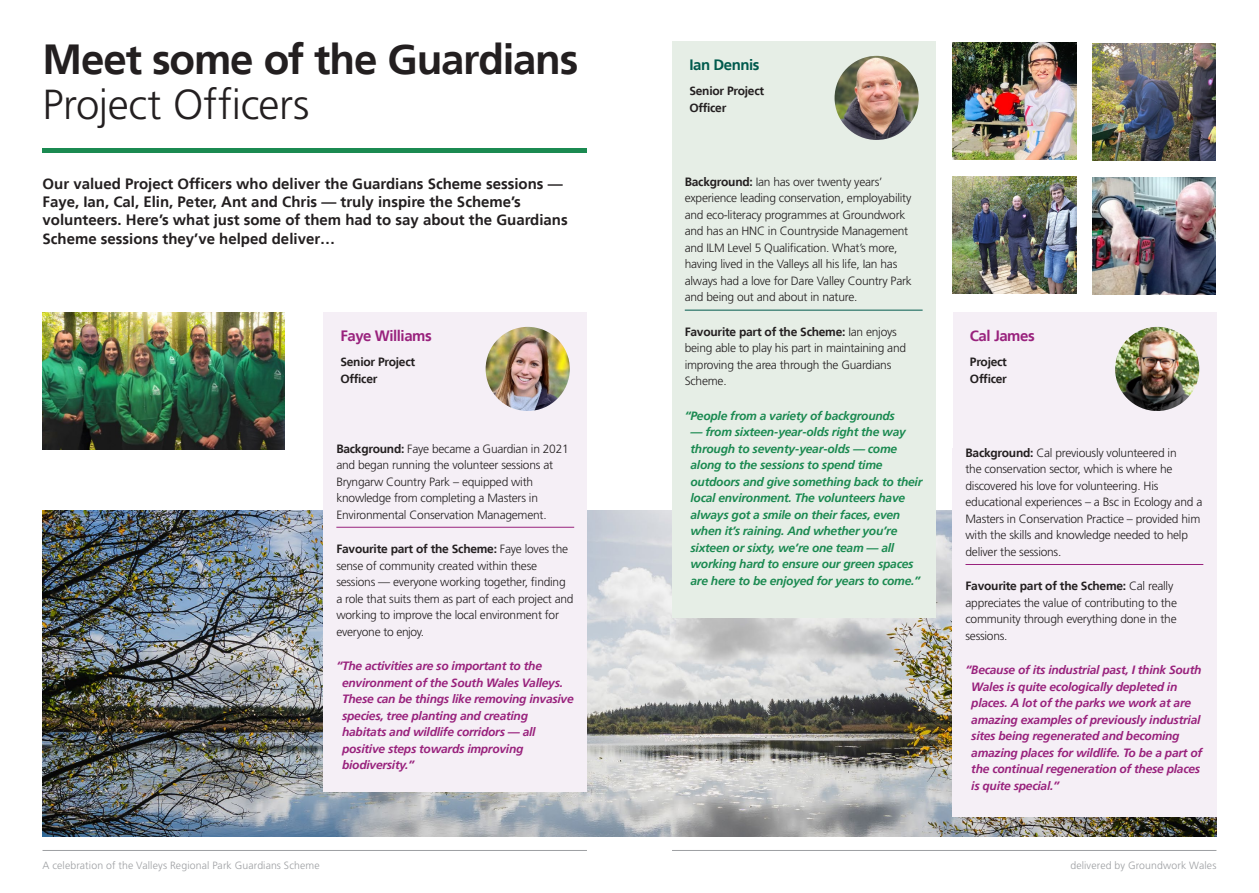
<style>
.page{position:relative;width:1259px;height:893px;background:#fff}
.page>*{position:absolute;margin:0;border:0;box-sizing:border-box;transform-origin:0 0}
.Section_Headers{font:700 42px/45px "Frutiger LT";letter-spacing:-.03em;color:#231f20}
.t1{font:700 15px/18px "Frutiger LT";color:#231f20}
.t2{font:700 15px "Frutiger LT";letter-spacing:-.03em;color:#99227d}
.t3{font:700 15px "Frutiger LT";letter-spacing:-.03em;color:#005a4d}
.t4{font:300 12px/16.5px "Frutiger LT Std";letter-spacing:-.02em;color:#231f20}
.t5{font:italic 700 12px/16.5px "Frutiger LT";letter-spacing:-.02em;color:#99227d}
.t6{font:italic 700 12px/16.5px "Frutiger LT";letter-spacing:-.02em;color:#1b8a51}
.t7{font:700 12px/16.5px "Frutiger LT";letter-spacing:-.02em;color:#231f20}
.t8{font:300 10.5px "Frutiger LT Std";letter-spacing:.01em;color:#9d9fa2}
.s1{font-family:"Frutiger LT Std";font-weight:300}
.s2{font-family:"Frutiger LT";font-weight:700}
</style>
<div class="page">
<div style="left:672px;top:42px;width:263px;height:136px;background:#e6eee6"></div>
<img style="left:43px;top:511px;width:1173px;height:326px">
<div style="left:953px;top:313px;width:263px;height:504px;background:#f5eff6"></div>
<div style="left:672px;top:177px;width:263px;height:441px;background:#e6eee6"></div>
<hr style="left:685px;top:310px;width:237px;height:1px;background:#005a4d">
<div style="left:952px;top:448px;width:264px;height:369px;background:#f5eff6"></div>
<hr style="left:965px;top:564px;width:238px;height:1px;background:#99227d">
<img style="left:1092px;top:44px;width:123px;height:116px">
<img style="left:1092px;top:178px;width:123px;height:117px">
<img style="left:953px;top:43px;width:123px;height:116px">
<img style="left:953px;top:177px;width:123px;height:116px">
<hr style="left:43px;top:149px;width:544px;height:4px;background:#1b8a51">
<div style="left:323px;top:313px;width:264px;height:135px;background:#f5eff6"></div>
<img style="left:485px;top:327px;width:85px;height:84px;border-radius:42px">
<img style="left:834px;top:56px;width:84px;height:84px;border-radius:42px">
<img style="left:1115px;top:327px;width:84px;height:84px;border-radius:42px">
<div style="left:324px;top:443px;width:263px;height:349px;background:#f5eff6"></div>
<hr style="left:336px;top:527px;width:238px;height:1px;background:#99227d">
<img style="left:43px;top:313px;width:242px;height:136px">
<hr style="left:43px;top:850px;width:544px;height:1px;background:#9d9fa2">
<hr style="left:672px;top:850px;width:544px;height:1px;background:#9d9fa2">
<p class="Section_Headers" style="left:43px;top:37px;width:537px">Meet some of the Guardians<br><span class="s1">Project Officers</span></p>
<p class="t3" style="left:689px;top:56px;width:72px">Ian Dennis</p>
<p class="t7" style="left:689px;top:83px;width:76px">Senior Project<br>Officer</p>
<p class="t1" style="left:43px;top:175px;width:527px">Our valued Project Officers who deliver the Guardians Scheme sessions — Faye, Ian, Cal, Elin, Peter, Ant and Chris — truly inspire the Scheme’s volunteers. Here’s what just some of them had to say about the Guardians Scheme sessions they’ve helped deliver…</p>
<p class="t2" style="left:340px;top:327px;width:93px">Faye Williams</p>
<p class="t7" style="left:340px;top:354px;width:76px">Senior Project<br>Officer</p>
<p class="t4" style="left:336px;top:440px;width:234px"><span class="s2">Background:</span> Faye became a Guardian in 2021 and began running the volunteer sessions at Bryngarw Country Park – equipped with knowledge from completing a Masters in Environmental Conservation Management.</p>
<p class="t4" style="left:336px;top:541px;width:239px"><span class="s2">Favourite part of the Scheme:</span> Faye loves the sense of community created within these sessions — everyone working together, finding a role that suits them as part of each project and working to improve the local environment for everyone to enjoy.</p>
<p class="t5" style="left:342px;top:658px;width:233px;text-indent:-6px">“The activities are so important to the environment of the South Wales Valleys.<br>These can be things like removing invasive species, tree planting and creating habitats and wildlife corridors — all positive steps towards improving biodiversity.”</p>
<p class="t4" style="left:685px;top:174px;width:229px"><span class="s2">Background:</span> Ian has over twenty years’ experience leading conservation, employability and eco-literacy programmes at Groundwork and has an HNC in Countryside Management and ILM Level 5 Qualification. What’s more, having lived in the Valleys all his life, Ian has always had a love for Dare Valley Country Park and being out and about in nature.</p>
<p class="t4" style="left:685px;top:324px;width:223px"><span class="s2">Favourite part of the Scheme:</span> Ian enjoys being able to play his part in maintaining and improving the area through the Guardians Scheme.</p>
<p class="t6" style="left:685px;top:408px;width:212px">“People from a variety of backgrounds</p>
<p class="t6" style="left:690px;top:424px;width:233px">— from sixteen-year-olds right the way through to seventy-year-olds — come along to the sessions to spend time outdoors and give something back to their local environment. The volunteers have always got a smile on their faces, even when it’s raining. And whether you’re sixteen or sixty, we’re one team — all working hard to ensure our green spaces are here to be enjoyed for years to come.”</p>
<p class="t2" style="left:970px;top:327px;width:66px">Cal James</p>
<p class="t7" style="left:970px;top:354px;width:39px">Project<br>Officer</p>
<p class="t4" style="left:965px;top:444px;width:238px"><span class="s2">Background:</span> Cal previously volunteered in<br>the conservation sector, which is where he discovered his love for volunteering. His educational experiences – a Bsc in Ecology and a Masters in Conservation Practice – provided him with the skills and knowledge needed to help deliver the sessions.</p>
<p class="t4" style="left:965px;top:578px;width:213px"><span class="s2">Favourite part of the Scheme:</span> Cal really appreciates the value of contributing to the community through everything done in the sessions.</p>
<p class="t5" style="left:971px;top:662px;width:232px;text-indent:-6px">“Because of its industrial past, I think South Wales is quite ecologically depleted in places. A lot of the parks we work at are amazing examples of previously industrial sites being regenerated and becoming amazing places for wildlife. To be a part of the continual regeneration of these places is quite special.”</p>
<p class="t8" style="left:43px;top:859px;width:279px">A celebration of the Valleys Regional Park Guardians Scheme</p>
<p class="t8" style="left:1070px;top:859px;width:148px">delivered by Groundwork Wales</p>
</div>
